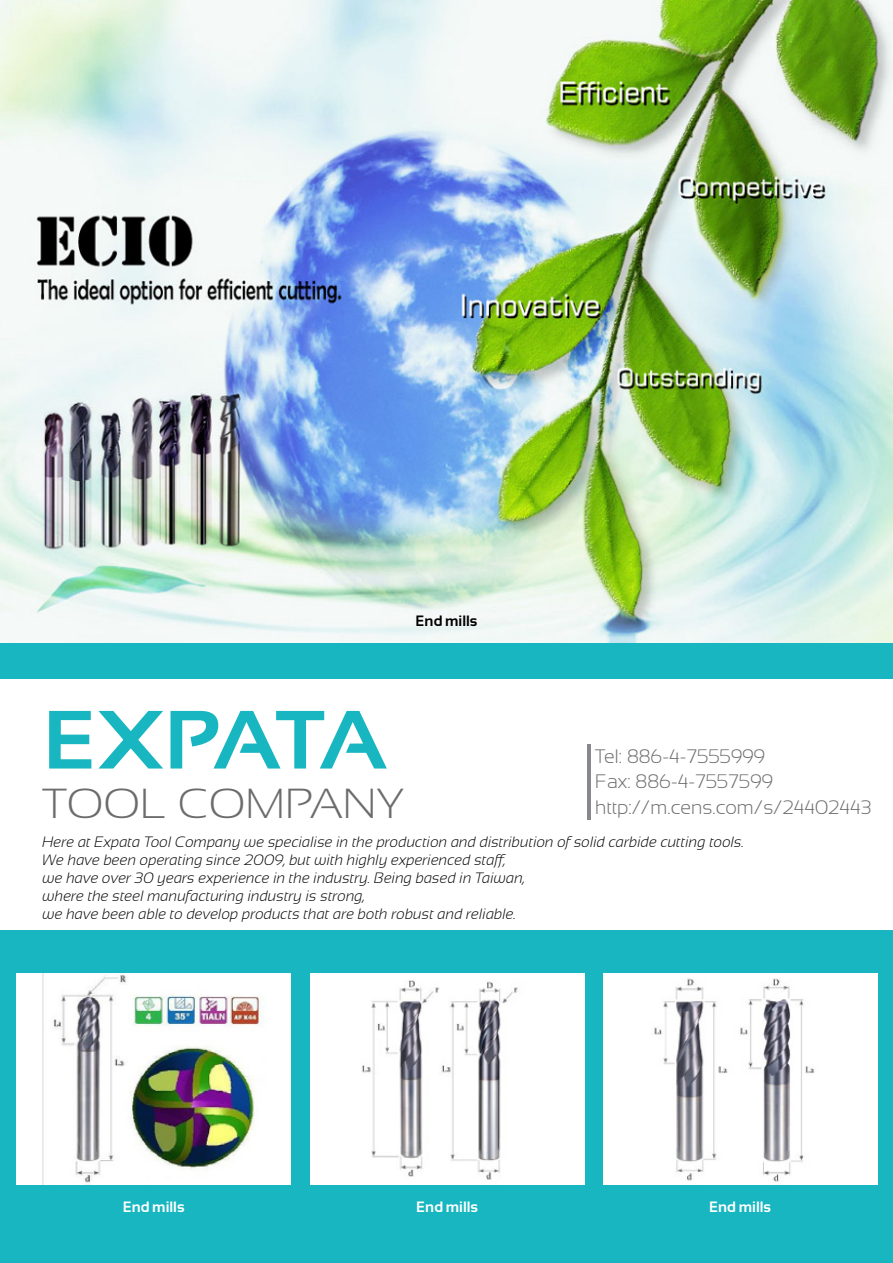
<style>
.page{position:relative;width:893px;height:1263px;background:#fff}
.page>*{position:absolute;margin:0;border:0;box-sizing:border-box;transform-origin:0 0}
.t1{font:700 82.5px "Sansation";letter-spacing:-.06em;color:#17b6c0;scale:1.1 1}
.t2{font:300 42px "Sansation";color:#6d6c6c;scale:1.1 1}
.t3{font:300 19.5px/25.5px "Sansation";color:#6d6c6c}
.t4{font:italic 300 15px/18px "Sansation";color:#000}
.t5{font:700 15px "Sansation";color:#fff}
.t6{font:700 15px "Sansation";color:#000}
</style>
<div class="page">
<img style="left:0;top:0;width:893px;height:643px">
<div style="left:0;top:643px;width:893px;height:620px;background:#17b6c0"></div>
<div style="left:0;top:679px;width:893px;height:251px;background:#fff"></div>
<div style="left:17px;top:973px;width:274px;height:212px;background:#fff"></div>
<img style="left:43px;top:973px;width:219px;height:212px">
<div style="left:310px;top:973px;width:274px;height:212px;background:#fff"></div>
<img style="left:362px;top:980px;width:156px;height:200px">
<div style="left:604px;top:973px;width:274px;height:212px;background:#fff"></div>
<img style="left:654px;top:978px;width:161px;height:204px">
<hr style="left:587px;top:744px;width:3px;height:76px;background:#86888a">
<p class="t6" style="left:416px;top:613px;width:63px">End mills</p>
<h1 class="t1" style="left:43px;top:694px;width:315px">Expata</h1>
<h2 class="t2" style="left:43px;top:780px;width:330px">Tool Company</h2>
<h3 class="t3" style="left:595px;top:743px;width:278px">Tel: 886-4-7555999<br>Fax: 886-4-7557599 http://m.cens.com/s/24402443</h3>
<p class="t4" style="left:43px;top:833px;width:703px">Here at Expata Tool Company we specialise in the production and distribution of solid carbide cutting tools.<br>We have been operating since 2009, but with highly experienced staff,<br>we have over 30 years experience in the industry. Being based in Taiwan,<br>where the steel manufacturing industry is strong,<br>we have been able to develop products that are both robust and reliable.</p>
<p class="t5" style="left:123px;top:1199px;width:63px">End mills</p>
<p class="t5" style="left:416px;top:1199px;width:63px">End mills</p>
<p class="t5" style="left:709px;top:1199px;width:63px">End mills</p>
</div>
